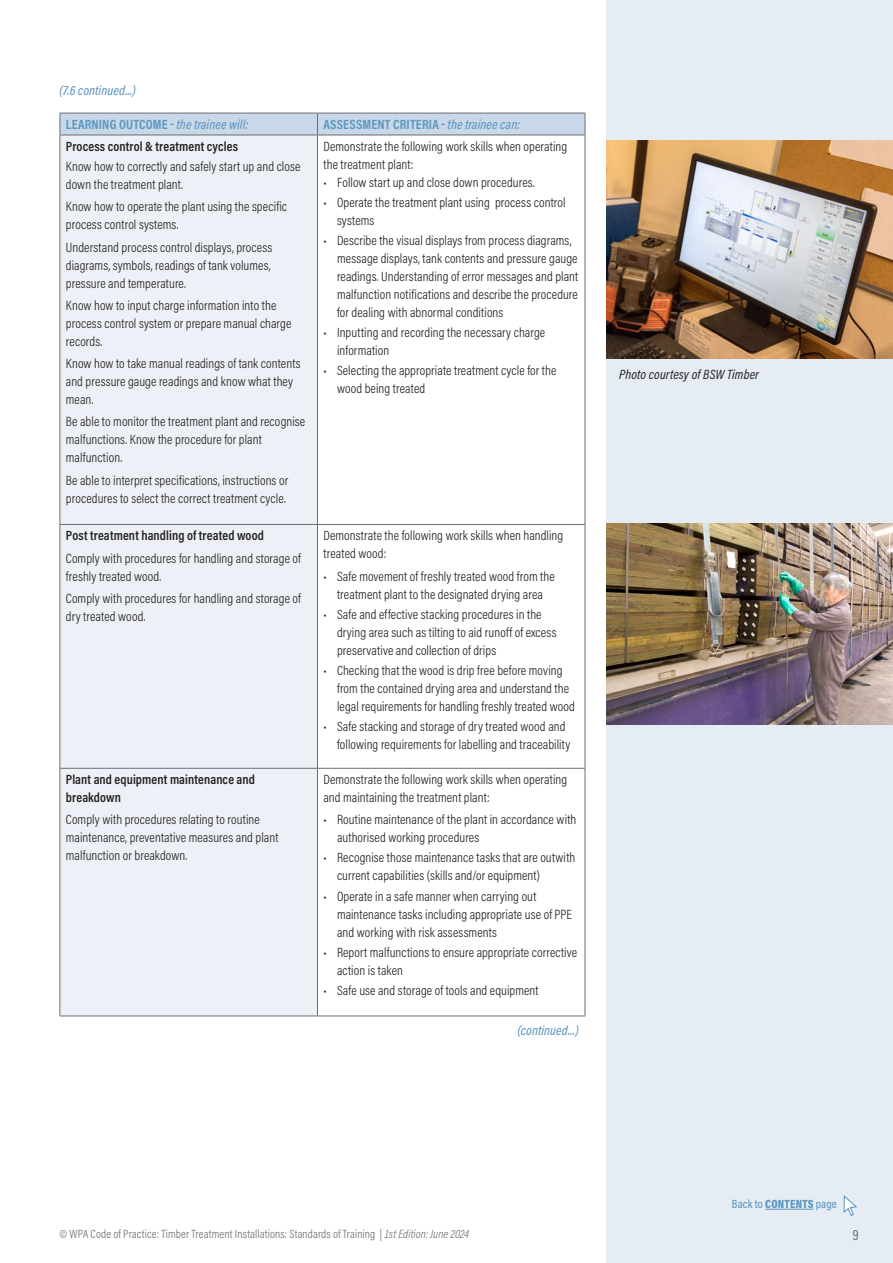
<style>
.page{position:relative;width:893px;height:1263px;background:#fff}
.page>*{position:absolute;margin:0;border:0;box-sizing:border-box;transform-origin:0 0}
.t1{font:15px "Acumin Pro Cond";color:#6c6d70}
.t2{font:300 13.5px/18px "Acumin Pro Cond";letter-spacing:.005em;color:#231f20}
.t3{font:600 13.5px/18px "Acumin Pro Cond";letter-spacing:.01em;color:#231f20}
.t4{font:700 13.5px "Acumin Pro Cond";letter-spacing:.015em;color:#5e97c1}
.t5{font:italic 500 13.5px "Acumin Pro Cond";letter-spacing:.01em;color:#5e97c1}
.t6{font:italic 13.5px "Acumin Pro Cond";letter-spacing:.01em;color:#231f20}
.t7{font:300 12px "Acumin Pro Cond";letter-spacing:.01em;color:#6c6d70}
.t8{font:500 12px "Acumin Pro Cond";letter-spacing:.01em;color:#5e97c1}
.s1{font-weight:500;font-style:italic}
.s2{font-weight:900}
.s3{font-style:italic}
</style>
<div class="page">
<div style="left:607px;top:1px;width:286px;height:1262px;background:#e5ecf4"></div>
<div style="left:61px;top:136px;width:256px;height:879px;background:#edf1f7"></div>
<hr style="left:60px;top:135px;width:257px;height:1px;background:#6c6d70">
<hr style="left:60px;top:135px;width:1px;height:389px;background:#6c6d70">
<hr style="left:60px;top:524px;width:257px;height:1px;background:#6c6d70">
<hr style="left:60px;top:525px;width:1px;height:243px;background:#6c6d70">
<hr style="left:60px;top:768px;width:257px;height:1px;background:#6c6d70">
<hr style="left:60px;top:769px;width:1px;height:246px;background:#6c6d70">
<hr style="left:60px;top:1015px;width:257px;height:1px;background:#6c6d70">
<svg style="left:60px;top:113px;width:526px;height:22px"></svg>
<hr style="left:317px;top:135px;width:268px;height:1px;background:#6c6d70">
<hr style="left:317px;top:135px;width:1px;height:389px;background:#6c6d70">
<hr style="left:585px;top:135px;width:1px;height:389px;background:#6c6d70">
<hr style="left:317px;top:524px;width:268px;height:1px;background:#6c6d70">
<hr style="left:317px;top:525px;width:1px;height:243px;background:#6c6d70">
<hr style="left:585px;top:525px;width:1px;height:243px;background:#6c6d70">
<hr style="left:317px;top:768px;width:268px;height:1px;background:#6c6d70">
<hr style="left:317px;top:769px;width:1px;height:246px;background:#6c6d70">
<hr style="left:585px;top:769px;width:1px;height:246px;background:#6c6d70">
<hr style="left:317px;top:1015px;width:268px;height:1px;background:#6c6d70">
<img style="left:607px;top:523px;width:286px;height:201px">
<svg style="left:843px;top:1195px;width:14px;height:21px"></svg>
<hr style="left:765px;top:1209px;width:49px;height:1px;background:#5e97c1">
<img style="left:607px;top:140px;width:286px;height:219px">
<p class="t5" style="left:60px;top:82px;width:78px">(7.6 continued...)</p>
<p class="t4" style="left:66px;top:115px;width:184px">LEARNING OUTCOME - <span class="s1">the trainee will:</span></p>
<p class="t4" style="left:323px;top:115px;width:198px">ASSESSMENT CRITERIA - <span class="s1">the trainee can:</span></p>
<p class="t3" style="left:66px;top:137px;width:174px">Process control &amp; treatment cycles</p>
<p class="t2" style="left:66px;top:157px;width:236px">Know how to correctly and safely start up and close down the treatment plant.</p>
<p class="t2" style="left:66px;top:197px;width:223px">Know how to operate the plant using the specific process control systems.</p>
<p class="t2" style="left:66px;top:238px;width:208px">Understand process control displays, process diagrams, symbols, readings of tank volumes, pressure and temperature.</p>
<p class="t2" style="left:66px;top:296px;width:227px">Know how to input charge information into the process control system or prepare manual charge records.</p>
<p class="t2" style="left:66px;top:354px;width:236px">Know how to take manual readings of tank contents and pressure gauge readings and know what they mean.</p>
<p class="t2" style="left:66px;top:412px;width:241px">Be able to monitor the treatment plant and recognise malfunctions. Know the procedure for plant malfunction.</p>
<p class="t2" style="left:66px;top:471px;width:224px">Be able to interpret specifications, instructions or procedures to select the correct treatment cycle.</p>
<p class="t2" style="left:323px;top:137px;width:245px">Demonstrate the following work skills when operating the treatment plant:</p>
<p class="t2" style="left:323px;top:173px;width:213px">• Follow start up and close down procedures.</p>
<p class="t2" style="left:337px;top:193px;width:230px;text-indent:-14px">• Operate the treatment plant using process control systems</p>
<p class="t2" style="left:337px;top:231px;width:243px;text-indent:-14px">• Describe the visual displays from process diagrams, message displays, tank contents and pressure gauge readings. Understanding of error messages and plant malfunction notifications and describe the procedure for dealing with abnormal conditions</p>
<p class="t2" style="left:337px;top:323px;width:210px;text-indent:-14px">• Inputting and recording the necessary charge information</p>
<p class="t2" style="left:337px;top:361px;width:221px;text-indent:-14px">• Selecting the appropriate treatment cycle for the wood being treated</p>
<p class="t3" style="left:66px;top:526px;width:200px">Post treatment handling of treated wood</p>
<p class="t2" style="left:66px;top:549px;width:237px">Comply with procedures for handling and storage of freshly treated wood.</p>
<p class="t2" style="left:66px;top:589px;width:237px">Comply with procedures for handling and storage of dry treated wood.</p>
<p class="t3" style="left:66px;top:770px;width:191px">Plant and equipment maintenance and breakdown</p>
<p class="t2" style="left:66px;top:810px;width:214px">Comply with procedures relating to routine maintenance, preventative measures and plant malfunction or breakdown.</p>
<p class="t2" style="left:323px;top:526px;width:241px">Demonstrate the following work skills when handling treated wood:</p>
<p class="t2" style="left:323px;top:567px;width:233px;text-align:center">• Safe movement of freshly treated wood from the treatment plant to the designated drying area</p>
<p class="t2" style="left:337px;top:605px;width:221px;text-indent:-14px">• Safe and effective stacking procedures in the drying area such as tilting to aid runoff of excess preservative and collection of drips</p>
<p class="t2" style="left:337px;top:661px;width:239px;text-indent:-14px">• Checking that the wood is drip free before moving from the contained drying area and understand the legal requirements for handling freshly treated wood</p>
<p class="t2" style="left:337px;top:717px;width:235px;text-indent:-14px">• Safe stacking and storage of dry treated wood and following requirements for labelling and traceability</p>
<p class="t2" style="left:323px;top:770px;width:245px">Demonstrate the following work skills when operating and maintaining the treatment plant:</p>
<p class="t2" style="left:337px;top:810px;width:241px;text-indent:-14px">• Routine maintenance of the plant in accordance with authorised working procedures</p>
<p class="t2" style="left:337px;top:848px;width:240px;text-indent:-14px">• Recognise those maintenance tasks that are outwith current capabilities (skills and/or equipment)</p>
<p class="t2" style="left:337px;top:887px;width:237px;text-indent:-14px">• Operate in a safe manner when carrying out maintenance tasks including appropriate use of PPE and working with risk assessments</p>
<p class="t2" style="left:337px;top:943px;width:242px;text-indent:-14px">• Report malfunctions to ensure appropriate corrective action is taken</p>
<p class="t2" style="left:323px;top:981px;width:217px">• Safe use and storage of tools and equipment</p>
<p class="t5" style="left:517px;top:1021px;width:63px">(continued...)</p>
<p class="t6" style="left:619px;top:366px;width:141px">Photo courtesy of BSW Timber</p>
<p class="t8" style="left:732px;top:1196px;width:106px">Back to <span class="s2">CONTENTS</span> page</p>
<p class="t7" style="left:60px;top:1226px;width:411px">© WPA Code of Practice: Timber Treatment Installations: Standards of Training | <span class="s3">1st Edition: June 2024</span></p>
<p class="t1" style="left:852px;top:1225px;width:8px">9</p>
</div>
